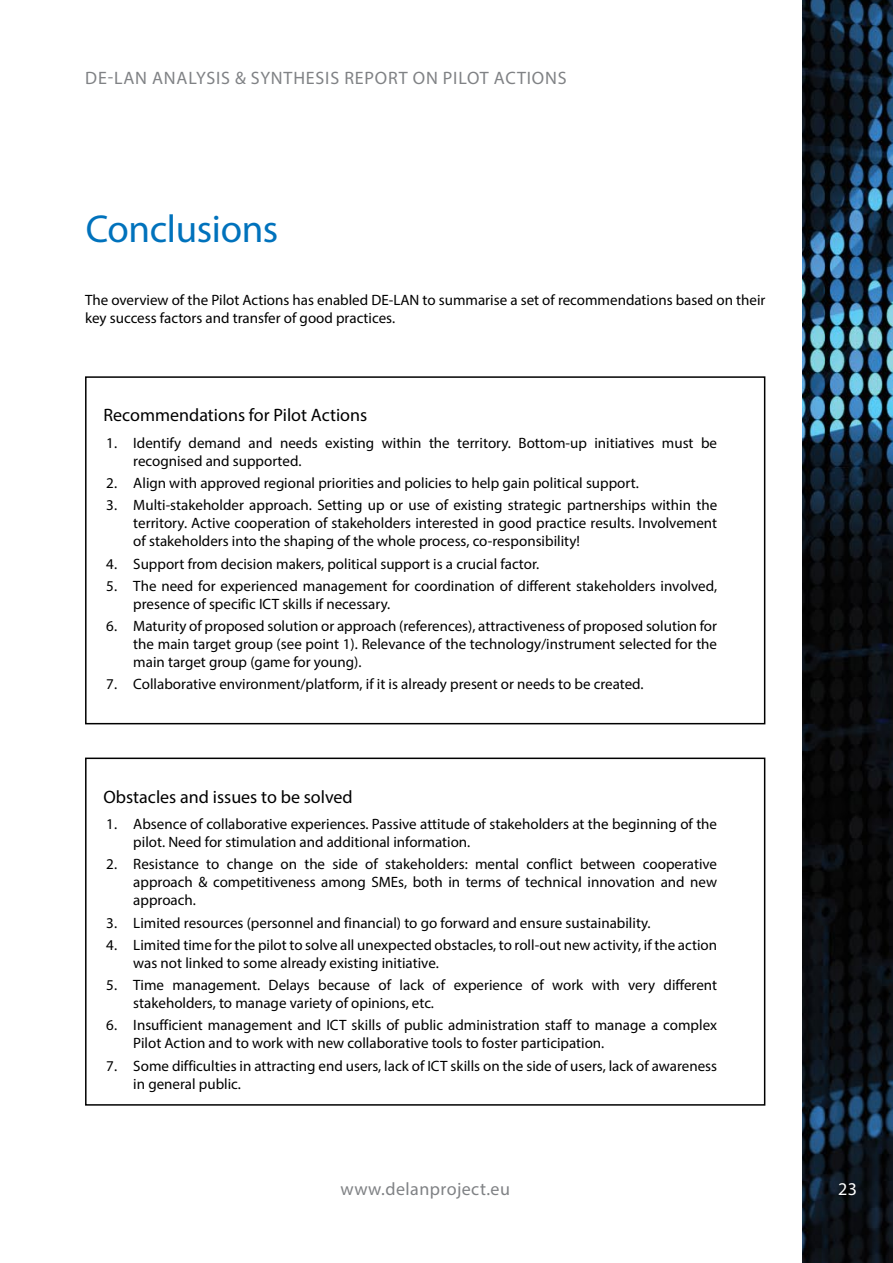
<style>
.page{position:relative;width:893px;height:1263px;background:#fff}
.page>*{position:absolute;margin:0;border:0;box-sizing:border-box;transform-origin:0 0}
.t1{font:39px "Myriad Pro";color:#0072bc}
.t2{font:18px "Myriad Pro";color:#000}
.t3{font:18px "Myriad Pro";letter-spacing:.045em;color:#808285}
.t4{font:18px "Myriad Pro";letter-spacing:.025em;color:#808285}
.t5{font:18px "Myriad Pro";color:#fff}
.t6{font:15px/18px "Myriad Pro";color:#000}
</style>
<div class="page">
<img style="left:802px;top:0;width:91px;height:1263px">
<div style="left:85px;top:757px;width:680px;height:349px;border:2px solid #000"></div>
<div style="left:85px;top:376px;width:680px;height:348px;border:2px solid #000"></div>
<p class="t3" style="left:85px;top:67px;width:483px">DE-LAN Analysis &amp; Synthesis report on pilot actions</p>
<h1 class="t1" style="left:86px;top:205px;width:194px">Conclusions</h1>
<p class="t6" style="left:85px;top:290px;width:318px">The overview of the Pilot Actions has enabled DE-LAN</p>
<p class="t6" style="left:423px;top:290px;width:344px">to summarise a set of recommendations based on their</p>
<p class="t6" style="left:85px;top:308px;width:312px">key success factors and transfer of good practices.</p>
<p class="t2" style="left:104px;top:404px;width:265px">Recommendations for Pilot Actions</p>
<p class="t6" style="left:133px;top:434px;width:585px;text-indent:-27px">1. Identify demand and needs existing within the territory. Bottom-up initiatives must be recognised and supported.</p>
<p class="t6" style="left:106px;top:474px;width:534px">2. Align with approved regional priorities and policies to help gain political support.</p>
<p class="t6" style="left:133px;top:496px;width:585px;text-align:justify;text-indent:-27px">3. Multi-stakeholder approach. Setting up or use of existing strategic partnerships within the territory. Active cooperation of stakeholders interested in good practice results. I nvolvement of stakeholders into the shaping of the whole process, co-responsibility!</p>
<p class="t6" style="left:106px;top:554px;width:434px">4. Support from decision makers, political support is a crucial factor.</p>
<p class="t6" style="left:133px;top:577px;width:585px;text-indent:-27px">5. The need for experienced management for coordination of different stakeholders involved, presence of specific ICT skills if necessary.</p>
<p class="t6" style="left:133px;top:617px;width:585px;text-align:justify;text-indent:-27px">6. Maturity of proposed solution or approach (references), attractiveness of proposed solution for the main target group (see point 1). Relevance of the technology/instrument selected for the main target group (game for young).</p>
<p class="t6" style="left:106px;top:675px;width:539px">7. Collaborative environment/platform, if it is already present or needs to be created.</p>
<p class="t2" style="left:104px;top:785px;width:251px">Obstacles and issues to be solved</p>
<p class="t6" style="left:133px;top:815px;width:585px;text-indent:-27px">1. Absence of collaborative experiences. Passive attitude of stakeholders at the beginning of the pilot. Need for stimulation and additional information.</p>
<p class="t6" style="left:133px;top:855px;width:585px;text-align:justify;text-indent:-27px">2. Resistance to change on the side of stakeholders: mental conflict between cooperative approach &amp; competitiveness among SMEs, both in terms of technical innovation and new approach.</p>
<p class="t6" style="left:106px;top:913px;width:546px">3. Limited resources (personnel and financial) to go forward and ensure sustainability.</p>
<p class="t6" style="left:133px;top:936px;width:585px;text-indent:-27px">4. Limited time for the pilot to solve all unexpected obstacles, to roll-out new activity, if the action was not linked to some already existing initiative.</p>
<p class="t6" style="left:133px;top:976px;width:585px;text-indent:-27px">5. Time management. Delays because of lack of experience of work with very different stakeholders, to manage variety of opinions, etc.</p>
<p class="t6" style="left:106px;top:1016px;width:228px">6. I nsufficient management and ICT</p>
<p class="t6" style="left:133px;top:1016px;width:585px;text-indent:218px">skills of public administration staff to manage a complex<br>Pilot Action and to work with new collaborative tools to foster participation.</p>
<p class="t6" style="left:133px;top:1056px;width:585px;text-indent:-27px">7. Some difficulties in attracting end users, lack of ICT skills on the side of users, lack of awareness in general public.</p>
<p class="t4" style="left:340px;top:1178px;width:171px">www.delanproject.eu</p>
<p class="t5" style="left:838px;top:1178px;width:20px">23</p>
</div>
